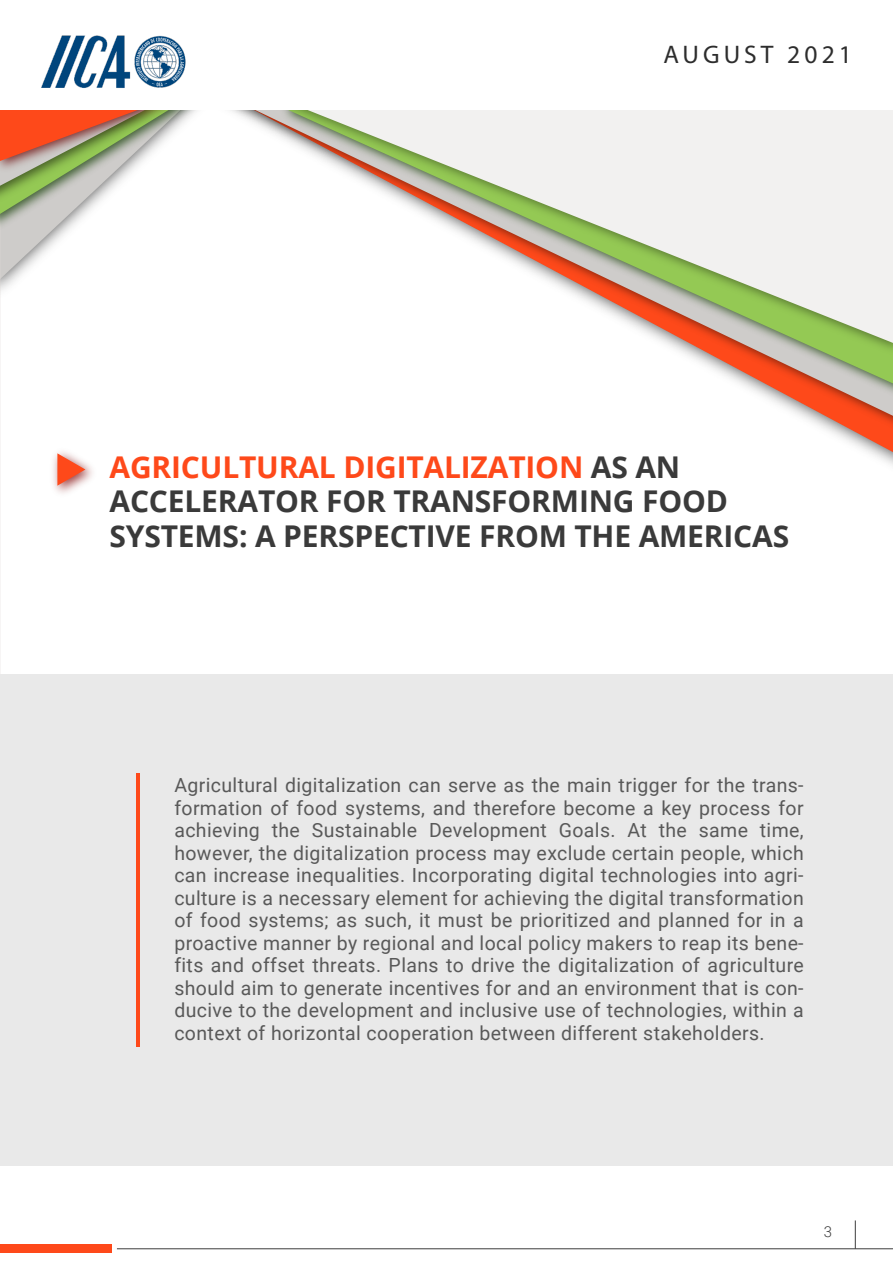
<style>
.page{position:relative;width:893px;height:1263px;background:#fff}
.page>*{position:absolute;margin:0;border:0;box-sizing:border-box;transform-origin:0 0}
.t1{font:700 30px/34.5px "Open Sans";letter-spacing:-.005em;color:#3a3a3a}
.t2{font:25.5px "Myriad Pro";letter-spacing:.16em;color:#2d2d2d}
.t3{font:19.5px/22.5px "Roboto";letter-spacing:.02em;color:#595959;text-align:justify}
.t4{font:300 15px "Roboto";color:#3d3d3d}
.s1{color:#fe491a}
</style>
<div class="page">
<svg style="left:855px;top:1220px;width:1px;height:28px"></svg>
<hr style="left:117px;top:1248px;width:776px;height:1px;background:#3d3d3d">
<div style="left:0;top:1244px;width:112px;height:8px;background:#fe491a"></div>
<svg style="left:786px;top:408px;width:107px;height:21px;fill:#fd491a"></svg>
<img style="left:756px;top:392px;width:137px;height:16px">
<svg style="left:695px;top:359px;width:198px;height:33px"></svg>
<img style="left:665px;top:343px;width:228px;height:16px">
<svg style="left:0;top:110px;width:893px;height:233px"></svg>
<img style="left:53px;top:451px;width:40px;height:43px">
<svg style="left:57px;top:453px;width:28px;height:33px"></svg>
<div style="left:0;top:674px;width:893px;height:491px;background:#e9e9e9"></div>
<hr style="left:136px;top:773px;width:3px;height:274px;background:#fe491a">
<img style="left:41px;top:35px;width:145px;height:53px">
<p class="t2" style="left:663px;top:39px;width:190px">AUGUST 2021</p>
<p class="t2" style="left:693px;top:39px;width:156px">MAYO 2021</p>
<p class="t1" style="left:109px;top:449px;width:681px"><span class="s1">AGRICULTURAL DIGITALIZATION</span> AS AN<br>ACCELERATOR FOR TRANSFORMING FOOD<br>SYSTEMS: A PERSPECTIVE FROM THE AMERICAS</p>
<p class="t3" style="left:174px;top:773px;width:631px">Agricultural digitalization can serve as the main trigger for the trans&shy;formation of food systems, and therefore become a key process for achieving the Sustainable Development Goals. At the same time, however, the digitalization process may exclude certain people, which can increase inequalities. Incorporating digital technologies into agri&shy;culture is a necessary element for achieving the digital transformation of food systems; as such, it must be prioritized and planned for in a proactive manner by regional and local policy makers to reap its bene&shy;fits and offset threats. Plans to drive the digitalization of agriculture should aim to generate incentives for and an environment that is con&shy;ducive to the development and inclusive use of technologies, within a context of horizontal cooperation between different stakeholders.</p>
<p class="t4" style="left:824px;top:1221px;width:10px">3</p>
</div>
